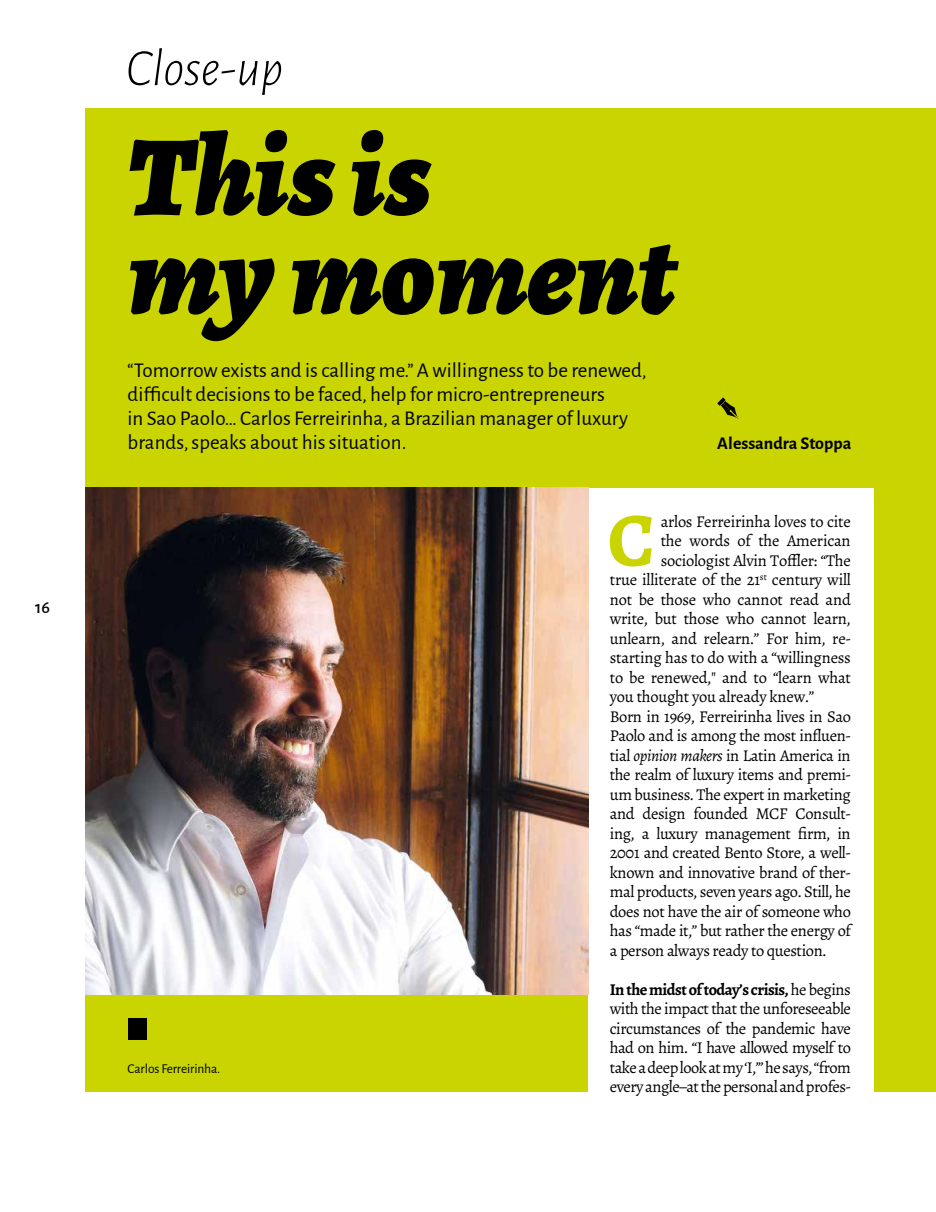
<style>
.page{position:relative;width:936px;height:1212px;background:#fff}
.page>*{position:absolute;margin:0;border:0;box-sizing:border-box;transform-origin:0 0}
.t1{font:italic 900 114px/99px "Alegreya";color:#000}
.t2{font:700 76.65px "Alegreya";color:#c9d400}
.t3{font:italic 300 52.5px "Alegreya Sans";color:#000}
.t4{font:21px/24px "Alegreya Sans";color:#000}
.t5{font:700 18px "Alegreya Sans";color:#000}
.t6{font:500 18px "Alegreya Sans";color:#000}
.t7{font:16.5px/19.5px "Alegreya";letter-spacing:-.025em;color:#000;text-align:justify}
.t8{font:13.5px "Alegreya Sans";letter-spacing:-.01em;color:#000}
.s1{font-style:italic}
.s2{font-weight:700}
</style>
<div class="page">
<div style="left:85px;top:108px;width:850px;height:984px;background:#c9d400"></div>
<div style="left:588px;top:488px;width:285px;height:615px;background:#fff"></div>
<svg style="left:717px;top:397px;width:22px;height:22px"></svg>
<div style="left:128px;top:1018px;width:18px;height:21px;background:#000"></div>
<img style="left:85px;top:488px;width:503px;height:507px">
<p class="t6" style="left:35px;top:595px;width:16px">16</p>
<h3 class="t3" style="left:126px;top:34px;width:159px">Close-up</h3>
<h1 class="t1" style="left:128px;top:127px;width:548px">This is<br>my moment</h1>
<p class="t4" style="left:128px;top:357px;width:520px">“Tomorrow exists and is calling me.” A willingness to be renewed, difficult decisions to be faced, help for micro-entrepreneurs<br>in Sao Paolo… Carlos Ferreirinha, a Brazilian manager of luxury brands, speaks about his situation.</p>
<p class="t5" style="left:717px;top:430px;width:136px">Alessandra Stoppa</p>
<p class="t8" style="left:128px;top:1059px;width:94px">Carlos Ferreirinha.</p>
<h2 class="t2" style="left:607px;top:491px;width:49px">C</h2>
<p class="t7" style="left:660px;top:511px;width:192px">arlos Ferreirinha loves to cite</p>
<p class="t7" style="left:660px;top:531px;width:192px">the words of the American</p>
<p class="t7" style="left:660px;top:550px;width:192px">sociologist Alvin Toffler: “The</p>
<p class="t7" style="left:609px;top:570px;width:242px">true illiterate of the 21<sup>st</sup> century will</p>
<p class="t7" style="left:609px;top:589px;width:242px">not be those who cannot read and</p>
<p class="t7" style="left:609px;top:609px;width:242px">write, but those who cannot learn,</p>
<p class="t7" style="left:609px;top:628px;width:242px">unlearn, and relearn.” For him, re-</p>
<p class="t7" style="left:609px;top:648px;width:242px">starting has to do with a “willingness</p>
<p class="t7" style="left:609px;top:667px;width:242px">to be renewed," and to “learn what</p>
<p class="t7" style="left:609px;top:687px;width:206px">you thought you already knew.”</p>
<p class="t7" style="left:609px;top:706px;width:242px">Born in 1969, Ferreirinha lives in Sao</p>
<p class="t7" style="left:609px;top:726px;width:242px">Paolo and is among the most influen-</p>
<p class="t7" style="left:609px;top:745px;width:242px">tial <span class="s1">opinion makers</span> in Latin America in</p>
<p class="t7" style="left:609px;top:765px;width:242px">the realm of luxury items and premi-</p>
<p class="t7" style="left:609px;top:784px;width:242px">um business. The expert in marketing</p>
<p class="t7" style="left:609px;top:804px;width:242px">and design founded MCF Consult-</p>
<p class="t7" style="left:609px;top:823px;width:242px">ing, a luxury management firm, in</p>
<p class="t7" style="left:609px;top:843px;width:242px">2001 and created Bento Store, a well-</p>
<p class="t7" style="left:609px;top:862px;width:242px">known and innovative brand of ther-</p>
<p class="t7" style="left:609px;top:882px;width:242px">mal products, seven years ago. Still, he</p>
<p class="t7" style="left:609px;top:901px;width:242px">does not have the air of someone who</p>
<p class="t7" style="left:609px;top:921px;width:242px">has “made it,” but rather the energy of</p>
<p class="t7" style="left:609px;top:940px;width:218px">a person always ready to question.</p>
<p class="t7" style="left:609px;top:979px;width:242px"><span class="s2">In the midst of today’s crisis,</span> he begins with the impact that the unforeseeable circumstances of the pandemic have had on him. “I have allowed myself to take a deep look at my ‘I,’” he says, “from every angle–at the personal and profes-</p>
</div>
